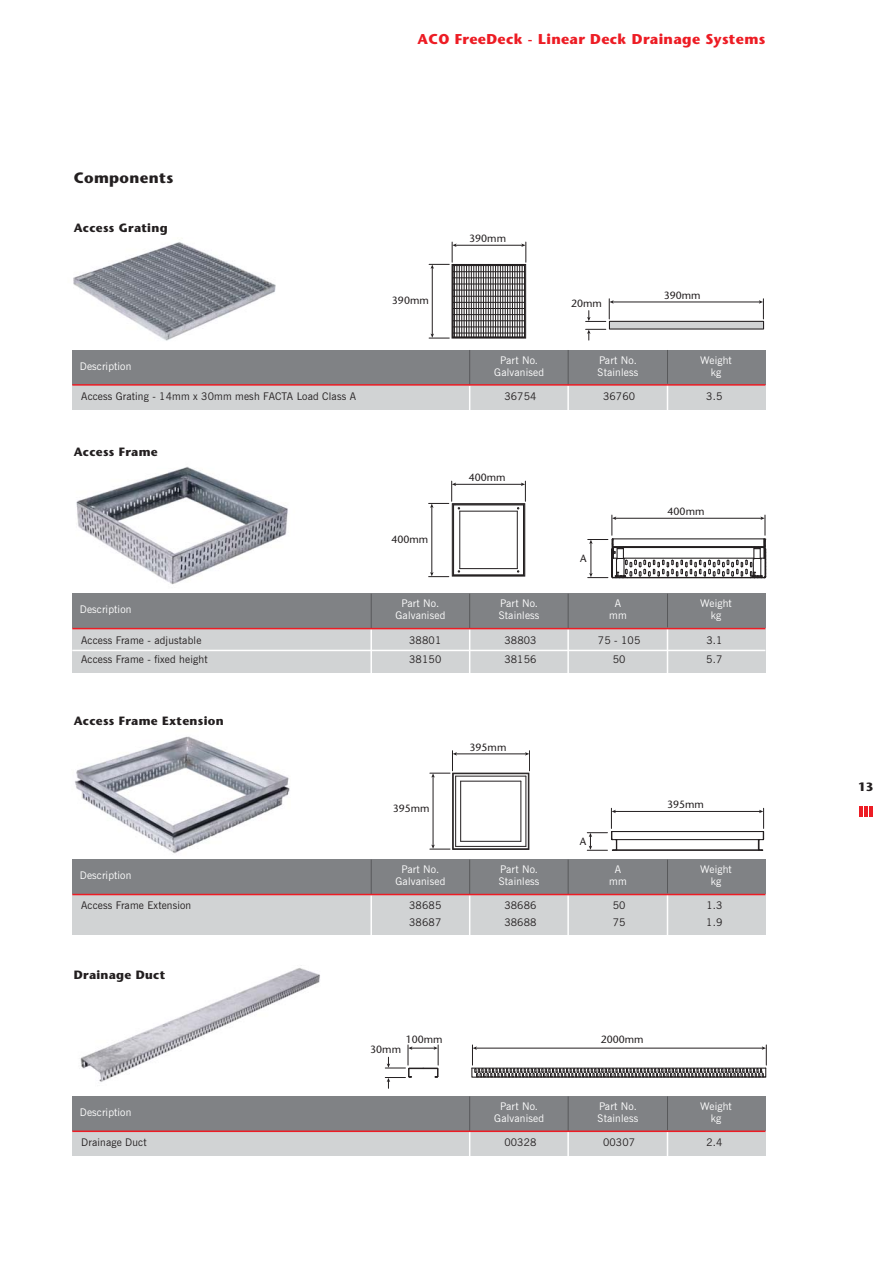
<style>
.page{position:relative;width:893px;height:1263px;background:#fff}
.page>*{position:absolute;margin:0;border:0;box-sizing:border-box;transform-origin:0 0}
.t1{font:700 15px "Stone Sans";letter-spacing:.025em;color:#231f20}
.t2{font:700 14.25px "Stone Sans";letter-spacing:.025em;color:#ed1c24}
.t3{font:700 12px "Stone Sans";letter-spacing:.025em;color:#231f20}
.t4{font:10.5px/12px "News Gothic BT";letter-spacing:.015em;color:#fff;text-align:center}
.t5{font:10.5px "News Gothic BT";letter-spacing:.015em;color:#231f20}
.t6{font:10.5px "Stone Sans";color:#231f20}
</style>
<div class="page">
<img style="left:80px;top:965px;width:240px;height:117px">
<img style="left:72px;top:736px;width:234px;height:124px">
<img style="left:72px;top:466px;width:230px;height:128px">
<img style="left:73px;top:242px;width:203px;height:99px">
<hr style="left:859px;top:806px;width:4px;height:11px;background:#ed1c24">
<hr style="left:864px;top:806px;width:4px;height:11px;background:#ed1c24">
<hr style="left:869px;top:806px;width:4px;height:11px;background:#ed1c24">
<div style="left:72px;top:594px;width:693px;height:79px;background:#d1d3d4"></div>
<div style="left:72px;top:594px;width:693px;height:34px;background:#808285"></div>
<hr style="left:72px;top:650px;width:693px;height:1px;background:#fff">
<hr style="left:370px;top:629px;width:2px;height:64px;background:#fff">
<hr style="left:567px;top:629px;width:2px;height:64px;background:#fff">
<hr style="left:469px;top:629px;width:1px;height:64px;background:#fff">
<hr style="left:667px;top:628px;width:1px;height:61px;background:#fff">
<hr style="left:667px;top:594px;width:1px;height:33px;background:#58595b">
<hr style="left:371px;top:594px;width:1px;height:35px;background:#58595b">
<hr style="left:568px;top:594px;width:1px;height:35px;background:#58595b">
<hr style="left:469px;top:594px;width:1px;height:35px;background:#58595b">
<hr style="left:72px;top:628px;width:693px;height:1px;background:#ed1c24">
<div style="left:72px;top:350px;width:693px;height:60px;background:#d1d3d4"></div>
<div style="left:72px;top:350px;width:693px;height:34px;background:#808285"></div>
<hr style="left:567px;top:385px;width:2px;height:46px;background:#fff">
<hr style="left:469px;top:385px;width:1px;height:46px;background:#fff">
<hr style="left:667px;top:385px;width:1px;height:44px;background:#fff">
<hr style="left:667px;top:350px;width:1px;height:34px;background:#58595b">
<hr style="left:568px;top:350px;width:1px;height:35px;background:#58595b">
<hr style="left:469px;top:350px;width:1px;height:35px;background:#58595b">
<hr style="left:72px;top:384px;width:693px;height:2px;background:#ed1c24">
<div style="left:609px;top:321px;width:154px;height:8px;background:#d1d3d4"></div>
<div style="left:609px;top:321px;width:155px;height:9px;border:1px solid #231f20"></div>
<hr style="left:612px;top:302px;width:148px;height:1px;background:#231f20">
<svg style="left:759px;top:299px;width:5px;height:20px"></svg>
<svg style="left:586px;top:329px;width:20px;height:11px"></svg>
<svg style="left:586px;top:299px;width:28px;height:23px"></svg>
<svg style="left:429px;top:242px;width:98px;height:97px"></svg>
<div style="left:72px;top:1096px;width:693px;height:60px;background:#d1d3d4"></div>
<div style="left:72px;top:1096px;width:693px;height:35px;background:#808285"></div>
<hr style="left:567px;top:1132px;width:2px;height:46px;background:#fff">
<hr style="left:469px;top:1132px;width:1px;height:46px;background:#fff">
<hr style="left:667px;top:1131px;width:1px;height:44px;background:#fff">
<hr style="left:667px;top:1096px;width:1px;height:34px;background:#58595b">
<hr style="left:568px;top:1096px;width:1px;height:35px;background:#58595b">
<hr style="left:469px;top:1096px;width:1px;height:35px;background:#58595b">
<hr style="left:72px;top:1130px;width:693px;height:2px;background:#ed1c24">
<svg style="left:588px;top:515px;width:179px;height:64px"></svg>
<svg style="left:429px;top:481px;width:97px;height:96px"></svg>
<div style="left:72px;top:860px;width:693px;height:74px;background:#d1d3d4"></div>
<div style="left:72px;top:860px;width:693px;height:34px;background:#808285"></div>
<hr style="left:370px;top:895px;width:2px;height:63px;background:#fff">
<hr style="left:567px;top:895px;width:2px;height:63px;background:#fff">
<hr style="left:469px;top:895px;width:1px;height:63px;background:#fff">
<hr style="left:667px;top:894px;width:1px;height:61px;background:#fff">
<hr style="left:667px;top:860px;width:1px;height:33px;background:#58595b">
<hr style="left:371px;top:860px;width:1px;height:35px;background:#58595b">
<hr style="left:568px;top:860px;width:1px;height:35px;background:#58595b">
<hr style="left:469px;top:860px;width:1px;height:35px;background:#58595b">
<hr style="left:72px;top:894px;width:693px;height:1px;background:#ed1c24">
<svg style="left:587px;top:808px;width:178px;height:43px"></svg>
<svg style="left:430px;top:751px;width:100px;height:99px"></svg>
<svg style="left:472px;top:1045px;width:295px;height:33px"></svg>
<svg style="left:385px;top:1045px;width:54px;height:43px"></svg>
<h1 class="t1" style="left:74px;top:172px;width:101px">Components</h1>
<p class="t3" style="left:74px;top:223px;width:95px">Access Grating</p>
<h2 class="t2" style="left:418px;top:34px;width:349px">ACO FreeDeck - Linear Deck Drainage Systems</h2>
<p class="t6" style="left:392px;top:296px;width:38px">390mm</p>
<p class="t6" style="left:469px;top:234px;width:38px">390mm</p>
<p class="t6" style="left:571px;top:299px;width:32px">20mm</p>
<p class="t6" style="left:664px;top:291px;width:38px">390mm</p>
<p class="t4" style="left:494px;top:355px;width:51px">Part No.<br>Galvanised</p>
<p class="t4" style="left:598px;top:355px;width:42px;text-align:left">Part No.<br>Stainless</p>
<p class="t4" style="left:80px;top:361px;width:53px">Description</p>
<p class="t4" style="left:700px;top:355px;width:33px">Weight kg</p>
<p class="t5" style="left:81px;top:392px;width:276px">Access Grating - 14mm x 30mm mesh FACTA Load Class A</p>
<p class="t5" style="left:504px;top:392px;width:34px">36754</p>
<p class="t5" style="left:603px;top:392px;width:34px">36760</p>
<p class="t5" style="left:706px;top:392px;width:18px">3.5</p>
<p class="t3" style="left:74px;top:447px;width:85px">Access Frame</p>
<p class="t6" style="left:391px;top:535px;width:38px">400mm</p>
<p class="t6" style="left:469px;top:473px;width:38px">400mm</p>
<p class="t6" style="left:580px;top:554px;width:8px">A</p>
<p class="t6" style="left:668px;top:507px;width:38px">400mm</p>
<p class="t4" style="left:395px;top:598px;width:51px">Part No.<br>Galvanised</p>
<p class="t4" style="left:499px;top:598px;width:42px;text-align:left">Part No.<br>Stainless</p>
<p class="t4" style="left:609px;top:598px;width:19px">A mm</p>
<p class="t4" style="left:80px;top:604px;width:53px">Description</p>
<p class="t4" style="left:700px;top:599px;width:33px">Weight kg</p>
<p class="t5" style="left:81px;top:636px;width:122px">Access Frame - adjustable</p>
<p class="t5" style="left:409px;top:636px;width:34px">38801</p>
<p class="t5" style="left:504px;top:636px;width:34px">38803</p>
<p class="t5" style="left:598px;top:636px;width:44px">75 - 105</p>
<p class="t5" style="left:706px;top:636px;width:18px">3.1</p>
<p class="t5" style="left:81px;top:655px;width:128px">Access Frame - fixed height</p>
<p class="t5" style="left:409px;top:655px;width:34px">38150</p>
<p class="t5" style="left:504px;top:655px;width:34px">38156</p>
<p class="t5" style="left:613px;top:655px;width:14px">50</p>
<p class="t5" style="left:706px;top:655px;width:18px">5.7</p>
<p class="t3" style="left:74px;top:716px;width:151px">Access Frame Extension</p>
<p class="t6" style="left:393px;top:805px;width:38px">395mm</p>
<p class="t6" style="left:470px;top:743px;width:38px">395mm</p>
<p class="t6" style="left:580px;top:837px;width:8px">A</p>
<p class="t6" style="left:667px;top:800px;width:38px">395mm</p>
<p class="t4" style="left:395px;top:864px;width:51px">Part No.<br>Galvanised</p>
<p class="t4" style="left:499px;top:864px;width:42px;text-align:left">Part No.<br>Stainless</p>
<p class="t4" style="left:609px;top:864px;width:19px">A mm</p>
<p class="t4" style="left:80px;top:870px;width:53px">Description</p>
<p class="t4" style="left:700px;top:864px;width:33px">Weight kg</p>
<p class="t5" style="left:81px;top:902px;width:112px">Access Frame Extension</p>
<p class="t5" style="left:409px;top:902px;width:34px">38685</p>
<p class="t5" style="left:504px;top:902px;width:34px">38686</p>
<p class="t5" style="left:613px;top:902px;width:14px">50</p>
<p class="t5" style="left:706px;top:902px;width:18px">1.3</p>
<p class="t5" style="left:409px;top:918px;width:34px">38687</p>
<p class="t5" style="left:504px;top:918px;width:34px">38688</p>
<p class="t5" style="left:613px;top:918px;width:14px">75</p>
<p class="t5" style="left:706px;top:918px;width:18px">1.9</p>
<p class="t3" style="left:74px;top:970px;width:93px">Drainage Duct</p>
<p class="t6" style="left:406px;top:1036px;width:38px">100mm</p>
<p class="t6" style="left:601px;top:1036px;width:44px">2000mm</p>
<p class="t6" style="left:370px;top:1046px;width:32px">30mm</p>
<p class="t4" style="left:494px;top:1101px;width:51px">Part No.<br>Galvanised</p>
<p class="t4" style="left:598px;top:1101px;width:42px;text-align:left">Part No.<br>Stainless</p>
<p class="t4" style="left:80px;top:1107px;width:53px">Description</p>
<p class="t4" style="left:700px;top:1101px;width:33px">Weight kg</p>
<p class="t5" style="left:81px;top:1139px;width:67px">Drainage Duct</p>
<p class="t5" style="left:504px;top:1139px;width:34px">00328</p>
<p class="t5" style="left:603px;top:1139px;width:34px">00307</p>
<p class="t5" style="left:706px;top:1139px;width:18px">2.4</p>
<p class="t3" style="left:858px;top:782px;width:17px">13</p>
</div>
